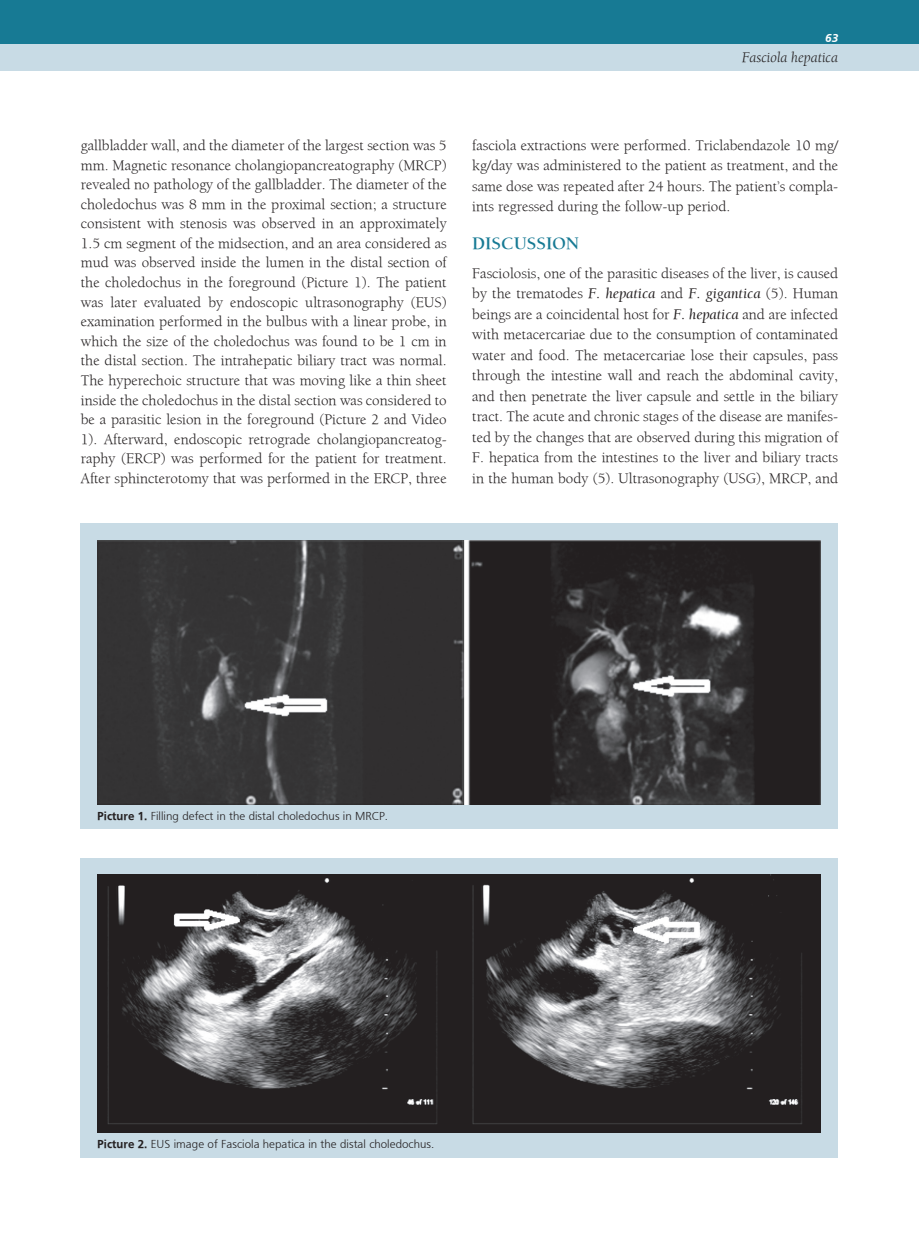
<style>
.page{position:relative;width:919px;height:1238px;background:#fff}
.page>*{position:absolute;margin:0;border:0;box-sizing:border-box;transform-origin:0 0}
.t1{font:700 18px "Berkeley";color:#177a94}
.t2{font:300 15px/19.6px "Berkeley";color:#231f20;text-align:justify}
.t3{font:italic 300 15px "Berkeley";color:#231f20}
.t4{font:300 12px "Fruga Sans";color:#231f20}
.t5{font:italic 700 12px "Fruga Sans";color:#fff}
.s1{font-weight:400;font-style:italic}
.s2{font-weight:700}
</style>
<div class="page">
<div style="left:0;top:0;width:918px;height:45px;background:#177a94"></div>
<div style="left:0;top:44px;width:918px;height:27px;background:#c8dbe5"></div>
<div style="left:81px;top:523px;width:757px;height:306px;background:#c8dbe5"></div>
<img style="left:98px;top:540px;width:722px;height:264px">
<div style="left:81px;top:858px;width:757px;height:299px;background:#c8dbe5"></div>
<img style="left:98px;top:874px;width:722px;height:257px">
<p class="t5" style="left:825px;top:31px;width:14px">63</p>
<p class="t3" style="left:741px;top:49px;width:98px">Fasciola hepatica</p>
<p class="t2" style="left:81px;top:135px;width:367px">gallbladder wall, and the diameter of the largest section was 5 mm. Magnetic resonance cholangiopancreatography (MRCP) revealed no pathology of the gallbladder. The diameter of the choledochus was 8 mm in the proximal section; a structure consistent with stenosis was observed in an approximately 1.5 cm segment of the midsection, and an area considered as mud was observed inside the lumen in the distal section of the choledochus in the foreground (Picture 1). The patient was later evaluated by endoscopic ultrasonography (EUS) examination performed in the bulbus with a linear probe, in which the size of the choledochus was found to be 1 cm in the distal section. The intrahepatic biliary tract was normal.<br>The hyperechoic structure that was moving like a thin sheet inside the choledochus in the distal section was considered to be a parasitic lesion in the foreground (Picture 2 and Video 1). Afterward, endoscopic retrograde cholangiopancreatog&shy;raphy (ERCP) was performed for the patient for treatment.<br>After sphincterotomy that was performed in the ERCP, three</p>
<p class="t2" style="left:472px;top:135px;width:367px;line-height:20.5px">fasciola extractions were performed. Triclabendazole 10 mg/ kg/day was administered to the patient as treatment, and the same dose was repeated after 24 hours. The patient’s compla&shy;ints regressed during the follow-up period.</p>
<p class="t1" style="left:472px;top:232px;width:109px">DISCUSSION</p>
<p class="t2" style="left:472px;top:263px;width:367px;line-height:20.5px">Fasciolosis, one of the parasitic diseases of the liver, is caused by the trematodes <span class="s1">F. hepatica</span> and <span class="s1">F. gigantica</span> (5). Human beings are a coincidental host for <span class="s1">F. hepatica</span> and are infected with metacercariae due to the consumption of contaminated water and food. The metacercariae lose their capsules, pass through the intestine wall and reach the abdominal cavity, and then penetrate the liver capsule and settle in the biliary tract. The acute and chronic stages of the disease are manifes&shy;ted by the changes that are observed during this migration of F. hepatica from the intestines to the liver and biliary tracts in the human body (5). Ultrasonography (USG), MRCP, and</p>
<p class="t4" style="left:97px;top:809px;width:292px"><span class="s2">Picture 1.</span> Filling defect in the distal choledochus in MRCP.</p>
<p class="t4" style="left:97px;top:1137px;width:338px"><span class="s2">Picture 2.</span> EUS image of Fasciola hepatica in the distal choledochus.</p>
</div>
